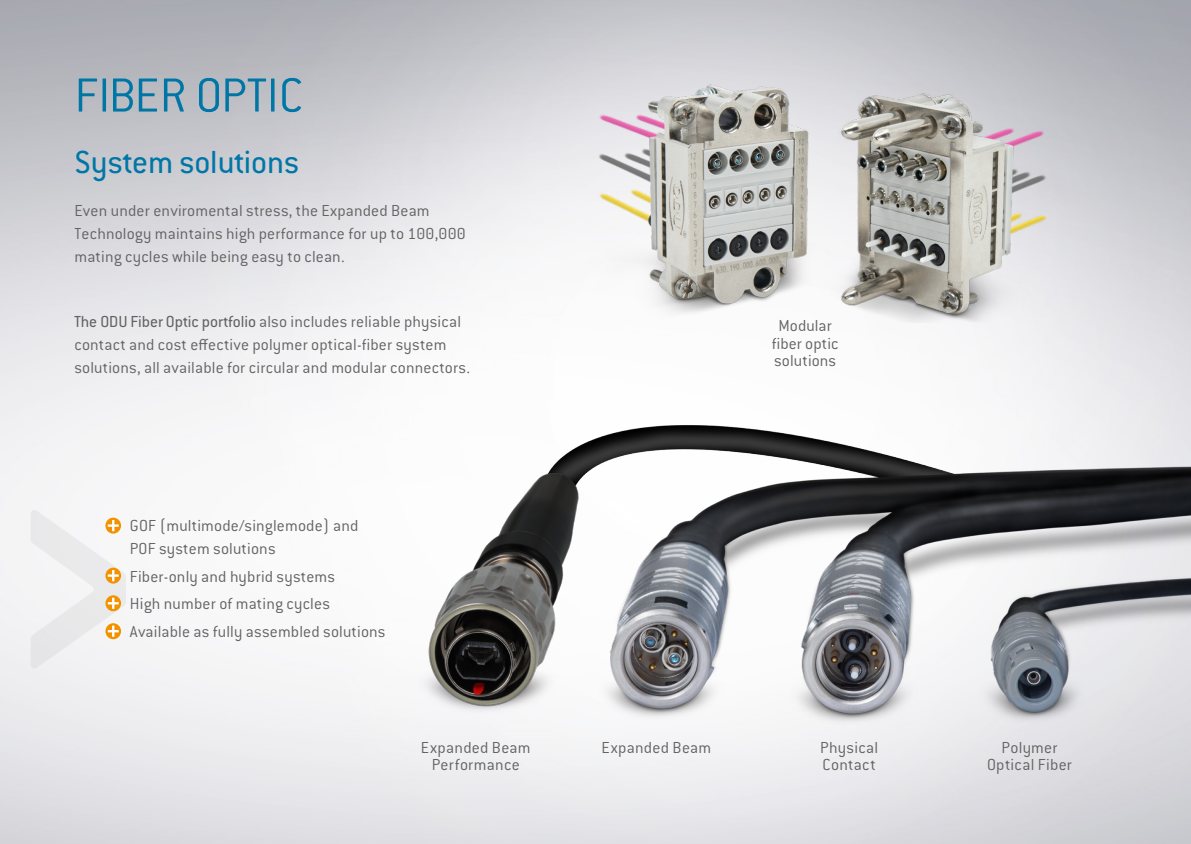
<style>
.page{position:relative;width:1191px;height:844px;background:#fff}
.page>*{position:absolute;margin:0;border:0;box-sizing:border-box;transform-origin:0 0}
.t1{font:300 52.5px "ITC Conduitfor ODU";letter-spacing:-.005em;color:#0076a7}
.t2{font:35px "ITC Conduitfor ODU";color:#0076a7}
.t3{font:300 17.5px/22.8px "ITC Conduitfor ODU";letter-spacing:.01em;color:#646363}
.s1{font-weight:400}
</style>
<div class="page">
<img style="left:0;top:36px;width:1px;height:576px">
<img style="left:332px;top:374px;width:859px;height:360px">
<svg style="left:31px;top:510px;width:95px;height:158px"></svg>
<img style="left:533px;top:69px;width:584px;height:253px">
<h1 class="t1" style="left:74px;top:67px;width:230px">FIBER OPTIC</h1>
<h2 class="t2" style="left:74px;top:143px;width:226px">System solutions</h2>
<p class="t3" style="left:74px;top:199px;width:393px">Even under enviromental stress, the Expanded Beam<br>Technology maintains high performance for up to 100,000 mating cycles while being easy to clean.</p>
<p class="t3" style="left:74px;top:310px;width:397px"><span class="s1">The ODU Fiber Optic portfolio</span> also includes reliable physical contact and cost effective polymer optical-fiber system solutions, all available for circular and modular connectors.</p>
<p class="t3" style="left:130px;top:514px;width:230px">GOF (multimode/singlemode) and<br>POF system solutions</p>
<p class="t3" style="left:130px;top:562px;width:257px;line-height:27.7px">Fiber-only and hybrid systems<br>High number of mating cycles<br>Available as fully assembled solutions</p>
<p class="t3" style="left:421px;top:736px;width:111px">Expanded Beam</p>
<p class="t3" style="left:601px;top:736px;width:111px">Expanded Beam</p>
<p class="t3" style="left:432px;top:753px;width:90px">Performance</p>
<p class="t3" style="left:772px;top:317px;width:68px;line-height:17.5px;text-align:center">Modular fiber optic solutions</p>
<p class="t3" style="left:820px;top:738px;width:60px;line-height:17.5px">Physical<br>Contact</p>
<p class="t3" style="left:987px;top:738px;width:87px;line-height:17.5px;text-align:center">Polymer<br>Optical Fiber</p>
</div>
